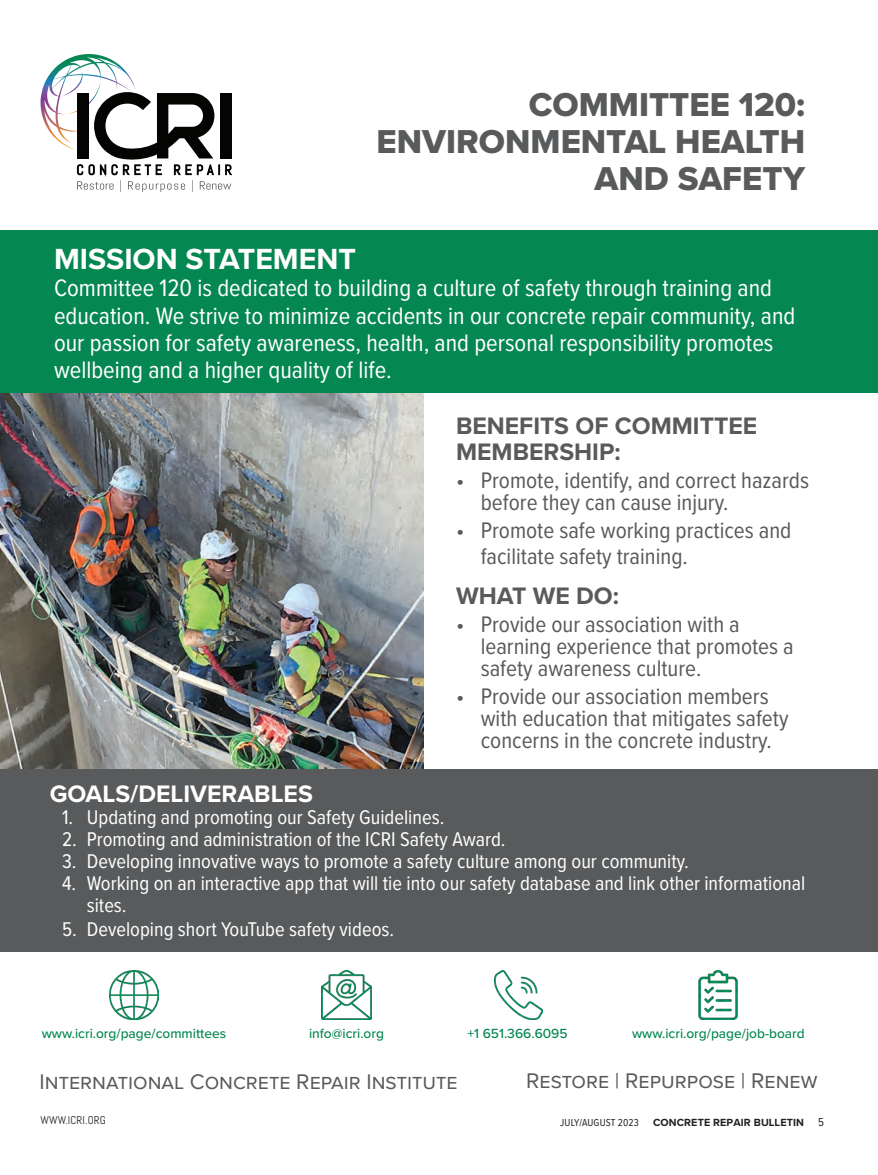
<style>
.page{position:relative;width:878px;height:1175px;background:#fff}
.page>*{position:absolute;margin:0;border:0;box-sizing:border-box;transform-origin:0 0}
.t1{font:34.35px/37px "Proxima Nova Extrabld";color:#585a5c;text-align:right}
.t2{font:700 30.15px "Proxima Nova";color:#fff}
.t3{font:24.75px/27.5px "Proxima Nova Cond";color:#fff}
.t4{font:700 24.75px/26.1px "Proxima Nova";color:#585a5c}
.t5{font:700 24.75px "Proxima Nova";color:#fff}
.t6{font:23.4px/21.9px "Proxima Nova Cond";color:#585a5c}
.t7{font:21.9px "Proxima Nova";color:#585a5c}
.t8{font:20.55px/21.9px "Proxima Nova Cond";color:#fff}
.t9{font:500 13.65px "Proxima Nova";color:#058751}
.t10{font:11.25px "Abel Pro";letter-spacing:.01em;color:#231f20}
.t11{font:700 10.8px "Proxima Nova";letter-spacing:.01em;color:#231f20}
.t12{font:10.5px "Proxima Nova Cond";letter-spacing:.01em;color:#231f20}
.s1{font-family:"Proxima Nova Cond";font-weight:400;font-size:12px}
</style>
<div class="page">
<img style="left:0;top:393px;width:423px;height:375px">
<div style="left:0;top:231px;width:878px;height:162px;background:#058751"></div>
<svg style="left:40px;top:54px;width:192px;height:138px"></svg>
<div style="left:0;top:768px;width:878px;height:183px;background:#585a5c"></div>
<img style="left:109px;top:970px;width:49px;height:49px">
<img style="left:322px;top:970px;width:49px;height:49px">
<img style="left:494px;top:970px;width:49px;height:49px">
<img style="left:698px;top:970px;width:40px;height:49px">
<p class="t1" style="left:528px;top:85px;width:278px">COMMITTEE 120:</p>
<p class="t1" style="left:376px;top:122px;width:430px">ENVIRONMENTAL HEALTH<br>AND SAFETY</p>
<p class="t2" style="left:54px;top:236px;width:303px">MISSION STATEMENT</p>
<p class="t3" style="left:54px;top:273px;width:742px">Committee 120 is dedicated to building a culture of safety through training and education. We strive to minimize accidents in our concrete repair community, and our passion for safety awareness, health, and personal responsibility promotes wellbeing and a higher quality of life.</p>
<p class="t4" style="left:456px;top:412px;width:303px">BENEFITS OF COMMITTEE<br>MEMBERSHIP:</p>
<p class="t6" style="left:480px;top:468px;width:330px;text-indent:-25px">• Promote, identify, and correct hazards before they can cause injury.</p>
<p class="t6" style="left:480px;top:516px;width:312px;line-height:26.1px;text-indent:-25px">• Promote safe working practices and facilitate safety training.</p>
<p class="t4" style="left:456px;top:582px;width:164px">WHAT WE DO:</p>
<p class="t6" style="left:480px;top:612px;width:314px;text-indent:-25px">• Provide our association with a learning experience that promotes a safety awareness culture.</p>
<p class="t6" style="left:480px;top:684px;width:309px;text-indent:-25px">• Provide our association members with education that mitigates safety concerns in the concrete industry.</p>
<p class="t5" style="left:50px;top:775px;width:264px">GOALS/DELIVERABLES</p>
<p class="t8" style="left:62px;top:805px;width:384px">1. Updating and promoting our Safety Guidelines.</p>
<p class="t8" style="left:62px;top:827px;width:445px">2. Promoting and administration of the ICRI Safety Award.</p>
<p class="t8" style="left:62px;top:849px;width:628px">3. Developing innovative ways to promote a safety culture among our community.</p>
<p class="t8" style="left:87px;top:871px;width:720px;text-indent:-25px">4. Working on an interactive app that will tie into our safety database and link other informational sites.</p>
<p class="t8" style="left:62px;top:917px;width:333px">5. Developing short YouTube safety videos.</p>
<p class="t9" style="left:42px;top:1023px;width:186px">www.icri.org/page/committees</p>
<p class="t9" style="left:309px;top:1023px;width:76px">info@icri.org</p>
<p class="t9" style="left:467px;top:1023px;width:102px">+1 651.366.6095</p>
<p class="t9" style="left:632px;top:1023px;width:174px">www.icri.org/page/job-board</p>
<p class="t7" style="left:40px;top:1065px;width:419px">International Concrete Repair Institute</p>
<p class="t7" style="left:526px;top:1064px;width:293px">Restore | Repurpose | Renew</p>
<p class="t10" style="left:40px;top:1113px;width:67px">WWW.ICRI.ORG</p>
<p class="t12" style="left:560px;top:1115px;width:80px">JULY/AUGUST 2023</p>
<p class="t11" style="left:653px;top:1114px;width:172px">CONCRETE REPAIR BULLETIN <span class="s1">5</span></p>
</div>
